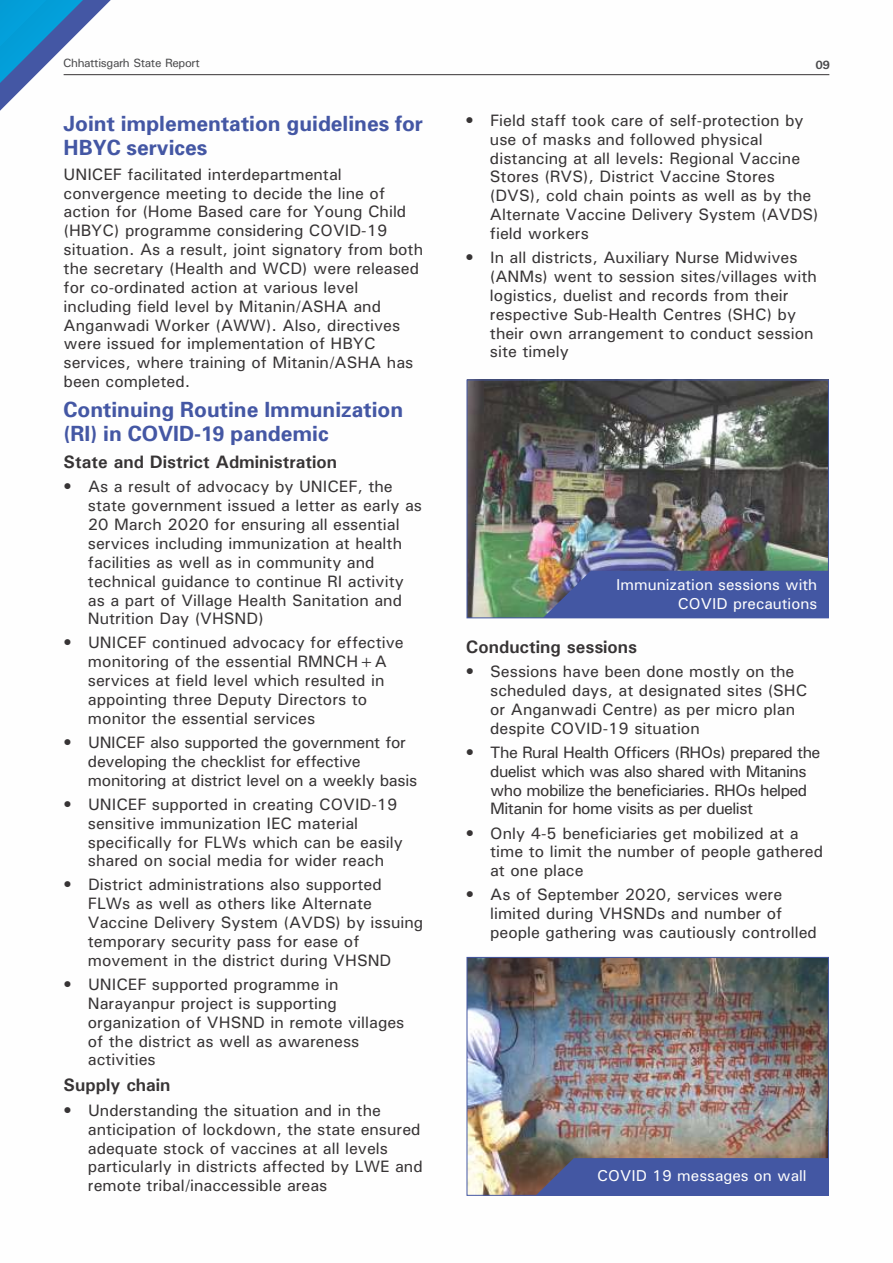
<style>
.page{position:relative;width:893px;height:1263px;background:#fff}
.page>*{position:absolute;margin:0;border:0;box-sizing:border-box;transform-origin:0 0}
.t1{font:700 21px/24px "Univers 65";color:#4457a4}
.t2{font:700 18px "Univers";color:#373435}
.t3{font:500 16.5px/18.9px "Univers";color:#373435}
.t4{font:500 16.5px/18.9px "Univers";letter-spacing:-.035em;color:#373435}
.t5{font:500 15.75px/19.2px "Univers";color:#fefefe;text-align:right}
.t6{font:500 12px "Univers";letter-spacing:-.03em;color:#4b4b4d}
.t7{font:700 12px "Univers";color:#4b4b4d}
</style>
<div class="page">
<svg style="left:0;top:0;width:162px;height:111px"></svg>
<img style="left:469px;top:382px;width:358px;height:234px">
<svg style="left:522px;top:571px;width:305px;height:45px;background:#4c5e9b"></svg>
<div style="left:467px;top:380px;width:362px;height:238px;border:1px solid #4457a4"></div>
<img style="left:469px;top:959px;width:358px;height:235px">
<svg style="left:505px;top:1158px;width:322px;height:36px;background:#495693"></svg>
<div style="left:467px;top:957px;width:362px;height:239px;border:1px solid #4457a4"></div>
<hr style="left:64px;top:74px;width:765px;height:1px;background:#373435">
<p class="t6" style="left:63px;top:59px;width:138px">Chhattisgarh State Report</p>
<p class="t7" style="left:815px;top:61px;width:16px">09</p>
<p class="t1" style="left:64px;top:113px;width:361px">Joint implementation guidelines for<br>HBYC services</p>
<p class="t3" style="left:64px;top:166px;width:361px">UNICEF facilitated interdepartmental convergence meeting to decide the line of action for (Home Based care for Young Child (HBYC) programme considering COVID-19 situation. As a result, joint signatory from both the secretary (Health and WCD) were released for co-ordinated action at various level including field level by Mitanin/ASHA and Anganwadi Worker (AWW). Also, directives were issued for implementation of HBYC services, where training of Mitanin/ASHA has been completed.</p>
<p class="t1" style="left:64px;top:399px;width:341px">Continuing Routine Immunization (RI) in COVID-19 pandemic</p>
<p class="t2" style="left:64px;top:455px;width:275px">State and District Administration</p>
<p class="t3" style="left:88px;top:479px;width:336px;text-indent:-24px">• As a result of advocacy by UNICEF, the state government issued a letter as early as 20 March 2020 for ensuring all essential services including immunization at health facilities as well as in community and technical guidance to continue RI activity as a part of Village Health Sanitation and Nutrition Day (VHSND)</p>
<p class="t3" style="left:88px;top:635px;width:317px;text-indent:-24px">• UNICEF continued advocacy for effective monitoring of the essential RMNCH+A services at field level which resulted in appointing three Deputy Directors to monitor the essential services</p>
<p class="t3" style="left:88px;top:734px;width:331px;text-indent:-24px">• UNICEF also supported the government for developing the checklist for effective monitoring at district level on a weekly basis</p>
<p class="t3" style="left:88px;top:796px;width:317px;text-indent:-24px">• UNICEF supported in creating COVID-19 sensitive immunization IEC material specifically for FLWs which can be easily shared on social media for wider reach</p>
<p class="t3" style="left:88px;top:877px;width:337px;text-indent:-24px">• District administrations also supported FLWs as well as others like Alternate Vaccine Delivery System (AVDS) by issuing temporary security pass for ease of movement in the district during VHSND</p>
<p class="t3" style="left:88px;top:976px;width:318px;text-indent:-24px">• UNICEF supported programme in<br>Narayanpur project is supporting organization of VHSND in remote villages of the district as well as awareness activities</p>
<p class="t2" style="left:64px;top:1079px;width:108px">Supply chain</p>
<p class="t3" style="left:88px;top:1102px;width:336px;text-indent:-24px">• Understanding the situation and in the anticipation of lockdown, the state ensured adequate stock of vaccines at all levels particularly in districts affected by LWE and remote tribal/inaccessible areas</p>
<p class="t3" style="left:490px;top:112px;width:330px;text-indent:-24px">• Field staff took care of self-protection by use of masks and followed physical distancing at all levels: Regional Vaccine Stores (RVS), District Vaccine Stores (DVS), cold chain points as well as by the Alternate Vaccine Delivery System (AVDS) field workers</p>
<p class="t3" style="left:490px;top:249px;width:328px;text-indent:-24px">• In all districts, Auxiliary Nurse Midwives (ANMs) went to session sites/villages with logistics, duelist and records from their respective Sub-Health Centres (SHC) by their own arrangement to conduct session site timely</p>
<p class="t5" style="left:616px;top:577px;width:203px">Immunization sessions with<br>COVID precautions</p>
<p class="t2" style="left:466px;top:640px;width:173px">Conducting sessions</p>
<p class="t3" style="left:490px;top:663px;width:319px;text-indent:-24px">• Sessions have been done mostly on the scheduled days, at designated sites (SHC or Anganwadi Centre) as per micro plan despite COVID-19 situation</p>
<p class="t4" style="left:490px;top:744px;width:332px;text-indent:-24px">• The Rural Health Officers (RHOs) prepared the duelist which was also shared with Mitanins who mobilize the beneficiaries. RHOs helped Mitanin for home visits as per duelist</p>
<p class="t3" style="left:490px;top:825px;width:335px;text-indent:-24px">• Only 4-5 beneficiaries get mobilized at a time to limit the number of people gathered at one place</p>
<p class="t3" style="left:490px;top:887px;width:328px;text-indent:-24px">• As of September 2020, services were limited during VHSNDs and number of people gathering was cautiously controlled</p>
<p class="t5" style="left:597px;top:1167px;width:211px">COVID 19 messages on wall</p>
</div>
